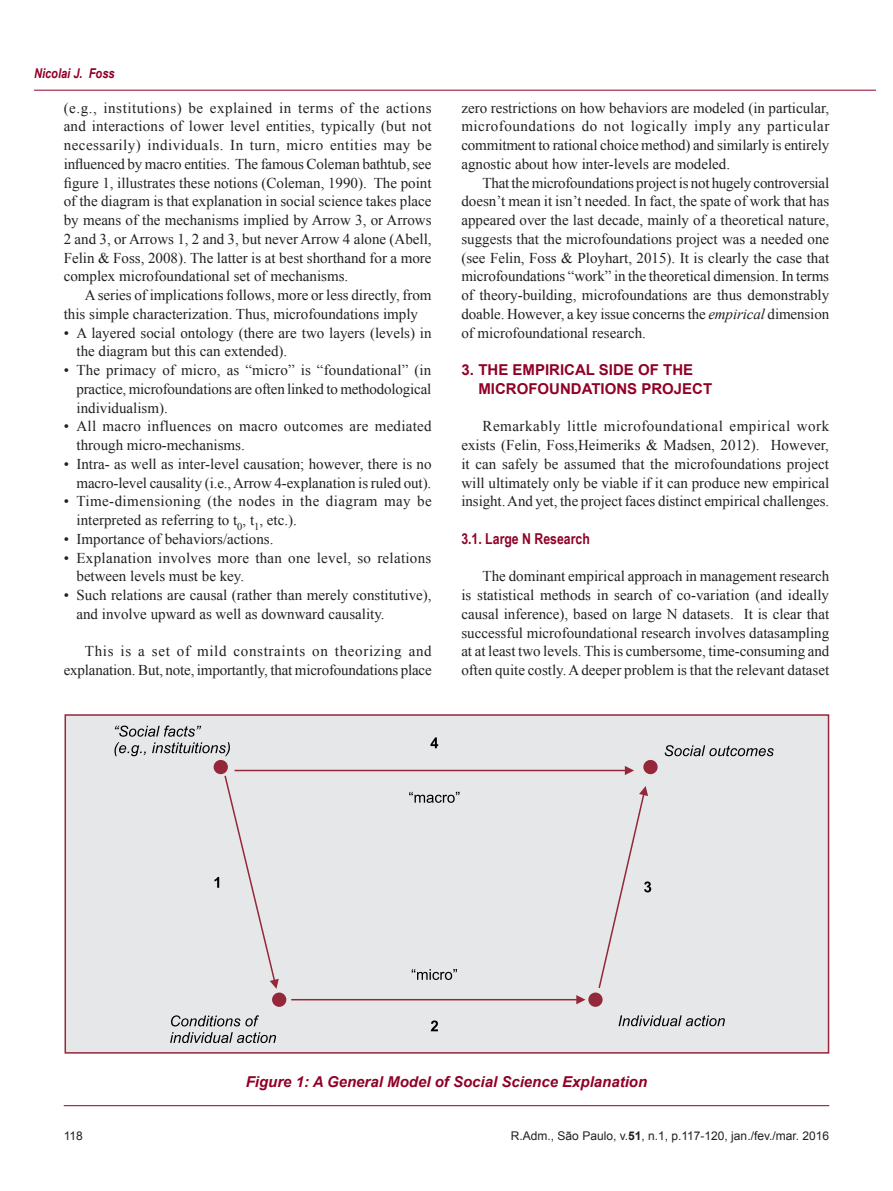
<style>
.page{position:relative;width:893px;height:1191px;background:#fff}
.page>*{position:absolute;margin:0;border:0;box-sizing:border-box;transform-origin:0 0}
.Texto{font:15px/18.8px "Times New Roman";color:#231f20;text-align:justify}
.Tex-bolin{font:15px/18.8px "Times New Roman";color:#231f20}
.Tex-bolin-2{font:15px/18.8px "Times New Roman";letter-spacing:.02em;color:#231f20}
.Tex-bolin-3{font:15px/18.8px "Times New Roman";letter-spacing:.03em;color:#231f20}
.Tab_-_Titulo{font:italic 700 15px "Arial";color:#900126}
.Tinter_-4{font:700 15px/18.8px "Arial";color:#900126}
.Tinter_-3{font:700 15px "Arial Narrow";color:#900126}
.t1{font:italic 700 13.5px "Arial Narrow";color:#900126}
.Rodapé{font:12px "Arial";color:#231f20}
.s1{font-style:italic}
.s2{font-weight:700}
</style>
<div class="page">
<hr style="left:64px;top:1105px;width:765px;height:1px;background:#900126">
<hr style="left:34px;top:90px;width:842px;height:1px;background:#900126">
<div style="left:65px;top:715px;width:764px;height:337px;background:#e6e7e8"></div>
<div style="left:65px;top:714px;width:764px;height:339px;border:2px solid #94273a"></div>
<svg style="left:115px;top:725px;width:86px;height:11px"></svg>
<svg style="left:114px;top:742px;width:32px;height:14px"></svg>
<svg style="left:152px;top:742px;width:78px;height:14px"></svg>
<svg style="left:409px;top:791px;width:51px;height:12px"></svg>
<svg style="left:412px;top:969px;width:45px;height:11px"></svg>
<svg style="left:665px;top:745px;width:109px;height:11px"></svg>
<svg style="left:431px;top:1020px;width:7px;height:11px"></svg>
<svg style="left:430px;top:737px;width:8px;height:11px"></svg>
<svg style="left:171px;top:1015px;width:88px;height:11px"></svg>
<svg style="left:170px;top:1032px;width:106px;height:11px"></svg>
<svg style="left:619px;top:1015px;width:106px;height:11px"></svg>
<hr style="left:235px;top:769px;width:390px;height:2px;background:#94273a">
<svg style="left:625px;top:766px;width:9px;height:9px"></svg>
<svg style="left:598px;top:786px;width:53px;height:202px"></svg>
<svg style="left:214px;top:774px;width:65px;height:214px"></svg>
<hr style="left:291px;top:999px;width:286px;height:1px;background:#94273a">
<svg style="left:576px;top:995px;width:10px;height:9px"></svg>
<div style="left:214px;top:760px;width:13px;height:13px;background:#94273a;border-radius:50%"></div>
<div style="left:214px;top:760px;width:14px;height:14px;border:2px solid #94273a;border-radius:50%"></div>
<div style="left:644px;top:760px;width:13px;height:13px;background:#94273a;border-radius:50%"></div>
<div style="left:643px;top:760px;width:15px;height:14px;border:2px solid #94273a;border-radius:50%"></div>
<div style="left:273px;top:993px;width:13px;height:13px;background:#94273a;border-radius:50%"></div>
<div style="left:272px;top:992px;width:14px;height:14px;border:2px solid #94273a;border-radius:50%"></div>
<div style="left:589px;top:993px;width:13px;height:13px;background:#94273a;border-radius:50%"></div>
<div style="left:588px;top:992px;width:15px;height:14px;border:2px solid #94273a;border-radius:50%"></div>
<p class="t1" style="left:34px;top:63px;width:82px">Nicolai J. Foss</p>
<p class="Texto" style="left:64px;top:98px;width:370px">(e.g., institutions) be explained in terms of the actions and interactions of lower level entities, typically (but not necessarily) individuals. In turn, micro entities may be influenced by macro entities. The famous Coleman bathtub, see figure 1, illustrates these notions (Coleman, 1990). The point of the diagram is that explanation in social science takes place by means of the mechanisms implied by Arrow 3, or Arrows 2 and 3, or Arrows 1, 2 and 3, but never Arrow 4 alone (Abell, Felin &amp; Foss, 2008). The latter is at best shorthand for a more complex microfoundational set of mechanisms.</p>
<p class="Texto" style="left:64px;top:285px;width:369px;text-indent:21px">A series of implications follows, more or less directly, from this simple characterization. Thus, microfoundations imply</p>
<p class="Tex-bolin" style="left:76px;top:323px;width:357px;text-indent:-13px">• A layered social ontology (there are two layers (levels) in the diagram but this can extended).</p>
<p class="Tex-bolin" style="left:76px;top:360px;width:356px;text-align:justify;text-indent:-13px">• The primacy of micro, as “micro” is “foundational” (in practice, microfoundations are often linked to methodological individualism).</p>
<p class="Tex-bolin-2" style="left:76px;top:417px;width:357px;text-indent:-13px">• All macro influences on macro outcomes are mediated through micro-mechanisms.</p>
<p class="Tex-bolin" style="left:64px;top:454px;width:369px;text-align:right">• Intra- as well as inter-level causation; however, there is no macro-level causality (i.e., Arrow 4-explanation is ruled out).</p>
<p class="Tex-bolin-3" style="left:76px;top:492px;width:357px;text-indent:-13px">• Time-dimensioning (the nodes in the diagram may be interpreted as referring to t<sub>0</sub>, t<sub>1</sub>, etc.).</p>
<p class="Tex-bolin" style="left:64px;top:529px;width:211px">• Importance of behaviors/actions.</p>
<p class="Tex-bolin-2" style="left:76px;top:548px;width:356px;text-indent:-13px">• Explanation involves more than one level, so relations between levels must be key.</p>
<p class="Tex-bolin" style="left:76px;top:585px;width:357px;text-indent:-13px">• Such relations are causal (rather than merely constitutive), and involve upward as well as downward causality.</p>
<p class="Texto" style="left:64px;top:642px;width:369px;text-align:right">This is a set of mild constraints on theorizing and explanation. But, note, importantly, that microfoundations place</p>
<p class="Texto" style="left:461px;top:98px;width:369px">zero restrictions on how behaviors are modeled (in particular, microfoundations do not logically imply any particular commitment to rational choice method) and similarly is entirely agnostic about how inter-levels are modeled.</p>
<p class="Texto" style="left:461px;top:173px;width:369px;text-indent:21px">That the microfoundations project is not hugely controversial doesn’t mean it isn’t needed. In fact, the spate of work that has appeared over the last decade, mainly of a theoretical nature, suggests that the microfoundations project was a needed one (see Felin, Foss &amp; Ployhart, 2015). It is clearly the case that microfoundations “work” in the theoretical dimension. In terms of theory-building, microfoundations are thus demonstrably doable. However, a key issue concerns the <span class="s1">empirical</span> dimension of microfoundational research.</p>
<p class="Tinter_-4" style="left:478px;top:361px;width:235px;text-indent:-17px">3. THE EMPIRICAL SIDE OF THE<br>MICROFOUNDATIONS PROJECT</p>
<p class="Texto" style="left:461px;top:417px;width:369px;text-indent:21px">Remarkably little microfoundational empirical work exists (Felin, Foss,Heimeriks &amp; Madsen, 2012). However, it can safely be assumed that the microfoundations project will ultimately only be viable if it can produce new empirical insight. And yet, the project faces distinct empirical challenges.</p>
<p class="Tinter_-3" style="left:461px;top:527px;width:130px">3.1. Large N Research</p>
<p class="Texto" style="left:461px;top:567px;width:369px;text-indent:21px">The dominant empirical approach in management research is statistical methods in search of co-variation (and ideally causal inference), based on large N datasets. It is clear that successful microfoundational research involves datasampling at at least two levels. This is cumbersome, time-consuming and often quite costly. A deeper problem is that the relevant dataset</p>
<p class="Tab_-_Titulo" style="left:246px;top:1071px;width:403px">Figure 1: A General Model of Social Science Explanation</p>
<p class="Rodapé" style="left:64px;top:1128px;width:21px">118</p>
<p class="Rodapé" style="left:511px;top:1128px;width:320px">R.Adm., São Paulo, v.<span class="s2">51</span>, n.1, p.117-120, jan./fev./mar. 2016</p>
</div>
